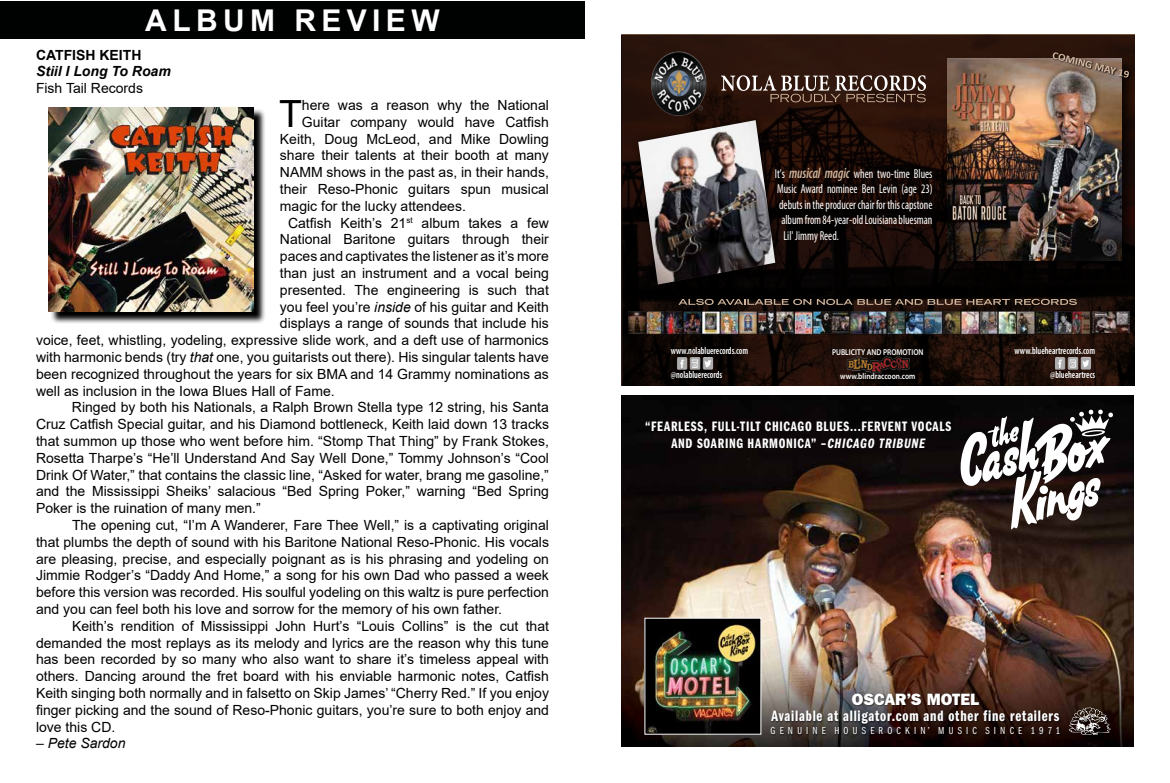
<style>
.page{position:relative;width:1170px;height:783px;background:#fff}
.page>*{position:absolute;margin:0;border:0;box-sizing:border-box;transform-origin:0 0}
.t1{font:37.5px "Arial";color:#000}
.t2{font:700 30px "Arial";letter-spacing:.18em;color:#fff}
.t3{font:16.5px "ITC Franklin Gothic Std Hvy";letter-spacing:-.005em;color:#fff}
.t4{font:15.6px "ITC Franklin Gothic Std Dm Cp";letter-spacing:.05em;color:#fff}
.t5{font:14.1px/17px "ITC Franklin Gothic Std Dm Cp";letter-spacing:.055em;color:#fff;text-align:center}
.t6{font:14px "Arial";color:#000}
.t7{font:italic 700 14px "Arial";color:#000}
.t8{font:700 14px "Arial";color:#000}
.t9{font:italic 14px "Arial";color:#000}
.t10{font:condensed 13px "Myriad Pro";color:#fff;scale:.86 1}
.t11{font:10.5px "ITC Franklin Gothic Std Bk Cp";letter-spacing:.4em;color:#fff}
.t12{font:600 condensed 10.1px "Myriad Pro";color:#fff;scale:.86 1}
.t13{font:600 8.5px "Myriad Pro";color:#fff;scale:.86 1}
.s1{font-style:italic}
.s2{font-style:normal}
.s3{font-weight:600;font-style:italic;font-size:15px;color:#d0b59c}
.s4{font-family:"ITC Franklin Gothic Std Dm Cp It"}
</style>
<div class="page">
<div style="left:0;top:2px;width:585px;height:37px;background:#000101"></div>
<img style="left:622px;top:35px;width:513px;height:351px">
<img style="left:628px;top:311px;width:460px;height:24px">
<svg style="left:679px;top:299px;width:132px;height:6px"></svg>
<svg style="left:817px;top:299px;width:260px;height:6px;background:#5e4c40"></svg>
<img style="left:1088px;top:307px;width:46px;height:32px">
<img style="left:1092px;top:312px;width:37px;height:21px">
<img style="left:676px;top:356px;width:37px;height:14px">
<img style="left:1054px;top:355px;width:38px;height:15px">
<img style="left:846px;top:356px;width:65px;height:17px">
<img style="left:630px;top:111px;width:156px;height:186px">
<img style="left:638px;top:120px;width:137px;height:165px">
<img style="left:650px;top:49px;width:59px;height:68px">
<svg style="left:721px;top:75px;width:205px;height:27px;background:#5f4b42"></svg>
<img style="left:941px;top:51px;width:194px;height:232px">
<img style="left:948px;top:59px;width:173px;height:201px">
<img style="left:1051px;top:51px;width:81px;height:30px">
<svg style="left:1053px;top:52px;width:76px;height:26px;background:#715c4e"></svg>
<img style="left:621px;top:395px;width:513px;height:351px">
<div style="left:771px;top:693px;width:291px;height:43px;background:#000;opacity:.6"></div>
<img style="left:646px;top:620px;width:113px;height:113px">
<svg style="left:961px;top:410px;width:152px;height:119px"></svg>
<div style="left:1069px;top:708px;width:44px;height:29px;background:#000;opacity:.6"></div>
<svg style="left:1069px;top:708px;width:42px;height:27px"></svg>
<svg style="left:51px;top:109px;width:214px;height:214px;background:#5f5f5f"></svg>
<img style="left:49px;top:107px;width:205px;height:205px">
<h2 class="t2" style="left:145px;top:-1px;width:296px">ALBUM REVIEW</h2>
<p class="t8" style="left:36px;top:45px;width:107px">CATFISH KEITH</p>
<p class="t7" style="left:36px;top:62px;width:136px">Stiil I Long To Roam</p>
<p class="t6" style="left:36px;top:79px;width:109px">Fish Tail Records</p>
<h1 class="t1" style="left:279px;top:88px;width:24px">T</h1>
<p class="t6" style="left:302px;top:95px;width:248px">here was a reason why the National</p>
<p class="t6" style="left:302px;top:112px;width:249px">Guitar company would have Catfish</p>
<p class="t6" style="left:280px;top:129px;width:271px">Keith, Doug McLeod, and Mike Dowling</p>
<p class="t6" style="left:280px;top:146px;width:270px">share their talents at their booth at many</p>
<p class="t6" style="left:280px;top:163px;width:271px">NAMM shows in the past as, in their hands,</p>
<p class="t6" style="left:280px;top:179px;width:271px">their Reso-Phonic guitars spun musical</p>
<p class="t6" style="left:280px;top:196px;width:187px">magic for the lucky attendees.</p>
<p class="t6" style="left:288px;top:213px;width:262px">Catfish Keith’s 21<sup>st</sup> album takes a few</p>
<p class="t6" style="left:280px;top:230px;width:271px">National Baritone guitars through their</p>
<p class="t6" style="left:280px;top:247px;width:270px">paces and captivates the listener as it’s more</p>
<p class="t6" style="left:280px;top:263px;width:270px">than just an instrument and a vocal being</p>
<p class="t6" style="left:280px;top:280px;width:271px">presented. The engineering is such that</p>
<p class="t6" style="left:280px;top:297px;width:271px">you feel you’re <span class="s1">inside</span> of his guitar and Keith</p>
<p class="t6" style="left:280px;top:314px;width:271px">displays a range of sounds that include his</p>
<p class="t6" style="left:36px;top:331px;width:514px">voice, feet, whistling, yodeling, expressive slide work, and a deft use of harmonics</p>
<p class="t6" style="left:36px;top:347px;width:514px">with harmonic bends (try <span class="s1">that</span> one, you guitarists out there). His singular talents have</p>
<p class="t6" style="left:36px;top:364px;width:514px">been recognized throughout the years for six BMA and 14 Grammy nominations as</p>
<p class="t6" style="left:36px;top:381px;width:300px">well as inclusion in the Iowa Blues Hall of Fame.</p>
<p class="t6" style="left:72px;top:398px;width:478px">Ringed by both his Nationals, a Ralph Brown Stella type 12 string, his Santa</p>
<p class="t6" style="left:36px;top:415px;width:514px">Cruz Catfish Special guitar, and his Diamond bottleneck, Keith laid down 13 tracks</p>
<p class="t6" style="left:36px;top:431px;width:514px">that summon up those who went before him. “Stomp That Thing” by Frank Stokes,</p>
<p class="t6" style="left:36px;top:448px;width:514px">Rosetta Tharpe’s “He’ll Understand And Say Well Done,” Tommy Johnson’s “Cool</p>
<p class="t6" style="left:36px;top:465px;width:514px">Drink Of Water,” that contains the classic line, “Asked for water, brang me gasoline,”</p>
<p class="t6" style="left:36px;top:482px;width:514px">and the Mississippi Sheiks’ salacious “Bed Spring Poker,” warning “Bed Spring</p>
<p class="t6" style="left:36px;top:499px;width:226px">Poker is the ruination of many men.”</p>
<p class="t6" style="left:72px;top:515px;width:478px">The opening cut, “I’m A Wanderer, Fare Thee Well,” is a captivating original</p>
<p class="t6" style="left:36px;top:532px;width:515px">that plumbs the depth of sound with his Baritone National Reso-Phonic. His vocals</p>
<p class="t6" style="left:36px;top:549px;width:515px">are pleasing, precise, and especially poignant as is his phrasing and yodeling on</p>
<p class="t6" style="left:36px;top:566px;width:514px">Jimmie Rodger’s “Daddy And Home,” a song for his own Dad who passed a week</p>
<p class="t6" style="left:36px;top:583px;width:514px">before this version was recorded. His soulful yodeling on this waltz is pure perfection</p>
<p class="t6" style="left:36px;top:599px;width:468px">and you can feel both his love and sorrow for the memory of his own father.</p>
<p class="t6" style="left:72px;top:616px;width:479px">Keith’s rendition of Mississippi John Hurt’s “Louis Collins” is the cut that</p>
<p class="t6" style="left:36px;top:633px;width:515px">demanded the most replays as its melody and lyrics are the reason why this tune</p>
<p class="t6" style="left:36px;top:650px;width:514px">has been recorded by so many who also want to share it’s timeless appeal with</p>
<p class="t6" style="left:36px;top:667px;width:514px">others. Dancing around the fret board with his enviable harmonic notes, Catfish</p>
<p class="t6" style="left:36px;top:683px;width:514px">Keith singing both normally and in falsetto on Skip James’ “Cherry Red.” If you enjoy</p>
<p class="t6" style="left:36px;top:700px;width:514px">finger picking and the sound of Reso-Phonic guitars, you’re sure to both enjoy and</p>
<p class="t6" style="left:36px;top:717px;width:81px">love this CD.</p>
<p class="t9" style="left:36px;top:734px;width:91px"><span class="s2">–</span> Pete Sardon</p>
<p class="t10" style="left:775px;top:166px;width:185px">It's <span class="s3">musical magic</span> when two-time Blues</p>
<p class="t10" style="left:777px;top:181px;width:182px">Music Award nominee Ben Levin (age 23)</p>
<p class="t10" style="left:779px;top:197px;width:180px">debuts in the producer chair for this capstone</p>
<p class="t10" style="left:781px;top:212px;width:177px">album from 84-year-old Louisiana bluesman</p>
<p class="t10" style="left:783px;top:228px;width:66px">Lil' Jimmy Reed.</p>
<p class="t12" style="left:671px;top:344px;width:92px">www.nolabluerecords.com</p>
<p class="t12" style="left:671px;top:368px;width:61px">@nolabluerecords</p>
<p class="t13" style="left:832px;top:347px;width:108px">PUBLICITY AND PROMOTION</p>
<p class="t13" style="left:840px;top:371px;width:89px">www.blindraccoon.com</p>
<p class="t5" style="left:645px;top:418px;width:308px">“FEARLESS, FULL-TILT CHICAGO BLUES...FERVENT VOCALS<br>AND SOARING HARMONICA” <span class="s4">–CHICAGO TRIBUNE</span></p>
<p class="t12" style="left:1015px;top:344px;width:95px">www.blueheartrecords.com</p>
<p class="t12" style="left:1050px;top:368px;width:54px">@blueheartrecs</p>
<p class="t3" style="left:852px;top:689px;width:129px">OSCAR’S MOTEL</p>
<p class="t4" style="left:772px;top:707px;width:290px">Available at alligator.com and other fine retailers</p>
<p class="t11" style="left:771px;top:724px;width:291px">GENUINE HOUSEROCKIN’ MUSIC SINCE 1971</p>
</div>
